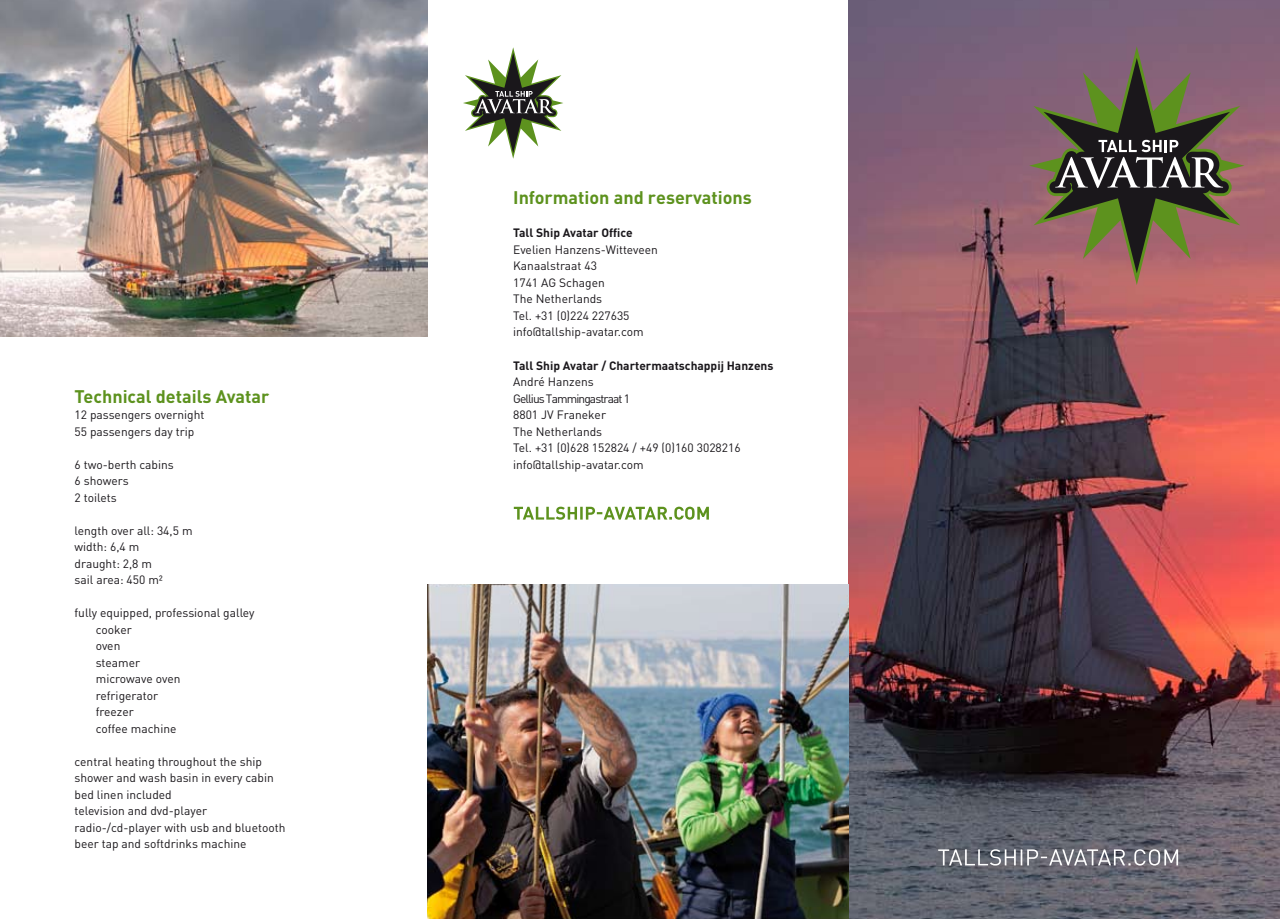
<style>
.page{position:relative;width:1280px;height:919px;background:#fff}
.page>*{position:absolute;margin:0;border:0;box-sizing:border-box;transform-origin:0 0}
.t1{font:700 18px "DINOT";color:#5d921e}
.t2{font:12px/16.5px "DINOT";color:#1a171b}
.t3{font:700 12px "DINOT";color:#1a171b}
</style>
<div class="page">
<svg style="left:514px;top:506px;width:195px;height:13px"></svg>
<img style="left:848px;top:0;width:432px;height:918px">
<img style="left:427px;top:584px;width:421px;height:334px">
<svg style="left:1029px;top:46px;width:215px;height:239px;background:#996670"></svg>
<svg style="left:1043px;top:58px;width:187px;height:215px;background:#6b5a50"></svg>
<svg style="left:463px;top:47px;width:100px;height:112px"></svg>
<svg style="left:938px;top:849px;width:240px;height:16px;background:#8a8b93"></svg>
<img style="left:0;top:0;width:427px;height:336px">
<h1 class="t1" style="left:75px;top:384px;width:196px">Technical details Avatar</h1>
<p class="t2" style="left:75px;top:406px;width:131px">12 passengers overnight<br>55 passengers day trip</p>
<p class="t2" style="left:75px;top:455px;width:101px">6 two-berth cabins<br>6 showers<br>2 toilets</p>
<p class="t2" style="left:75px;top:521px;width:119px">length over all: 34,5 m width: 6,4 m<br>draught: 2,8 m<br>sail area: 450 m²</p>
<p class="t2" style="left:96px;top:604px;width:160px;text-indent:-21px">fully equipped, professional galley cooker<br>oven<br>steamer<br>microwave oven<br>refrigerator<br>freezer<br>coffee machine</p>
<p class="t2" style="left:75px;top:752px;width:212px">central heating throughout the ship shower and wash basin in every cabin bed linen included<br>television and dvd-player radio-/cd-player with usb and bluetooth beer tap and softdrinks machine</p>
<h1 class="t1" style="left:513px;top:186px;width:240px">Information and reservations</h1>
<p class="t3" style="left:513px;top:225px;width:121px">Tall Ship Avatar Office</p>
<p class="t2" style="left:513px;top:241px;width:146px">Evelien Hanzens-Witteveen<br>Kanaalstraat 43<br>1741 AG Schagen<br>The Netherlands<br>Tel. +31 (0)224 227635 info@tallship-avatar.com</p>
<p class="t3" style="left:513px;top:357px;width:262px">Tall Ship Avatar / Chartermaatschappij Hanzens</p>
<p class="t2" style="left:513px;top:373px;width:229px">André Hanzens<br>Gellius Tammingastraat 1<br>8801 JV Franeker<br>The Netherlands<br>Tel. +31 (0)628 152824 / +49 (0)160 3028216 info@tallship-avatar.com</p>
</div>
